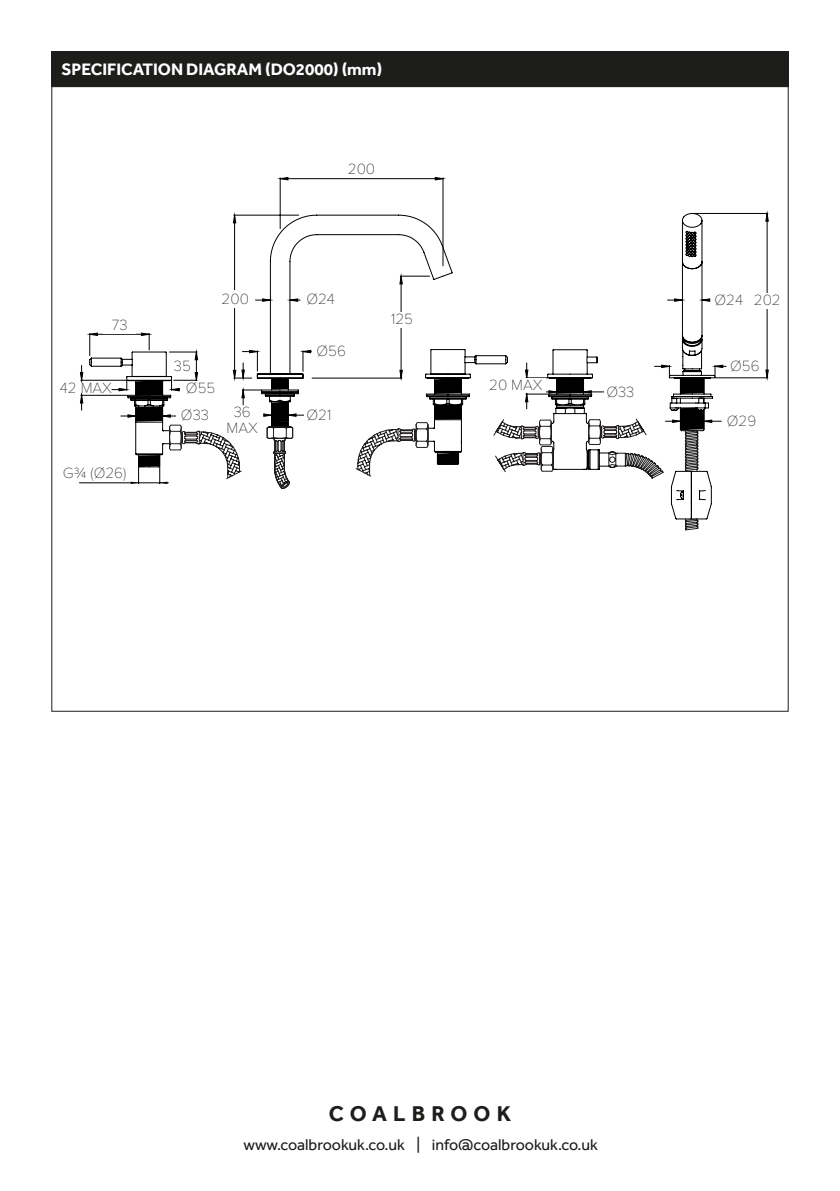
<style>
.page{position:relative;width:840px;height:1191px;background:#fff}
.page>*{position:absolute;margin:0;border:0;box-sizing:border-box;transform-origin:0 0}
.t1{font:700 22px "Effra";letter-spacing:.28em;color:#1d1d1b}
.t2{font:700 17px "Effra";color:#fff}
.t3{font:16px "Effra";color:#1d1d1b}
.t4{font:100 15.4px/16px "Proxima Nova T";color:#1d1d1b;text-align:center}
</style>
<div class="page">
<div style="left:51px;top:51px;width:737px;height:36px;background:#1d1d1b"></div>
<hr style="left:280px;top:178px;width:1px;height:51px;background:#000">
<hr style="left:442px;top:178px;width:1px;height:88px;background:#000">
<hr style="left:79px;top:482px;width:59px;height:1px;background:#000">
<hr style="left:81px;top:395px;width:46px;height:1px;background:#000">
<hr style="left:81px;top:380px;width:45px;height:1px;background:#000">
<svg style="left:280px;top:177px;width:163px;height:3px"></svg>
<svg style="left:714px;top:213px;width:53px;height:165px"></svg>
<svg style="left:714px;top:420px;width:7px;height:2px"></svg>
<svg style="left:714px;top:365px;width:11px;height:10px"></svg>
<svg style="left:80px;top:394px;width:3px;height:16px"></svg>
<svg style="left:80px;top:365px;width:3px;height:16px"></svg>
<svg style="left:89px;top:213px;width:625px;height:306px"></svg>
<svg style="left:135px;top:378px;width:568px;height:88px"></svg>
<svg style="left:159px;top:350px;width:538px;height:180px"></svg>
<div style="left:384px;top:312px;width:36px;height:16px;background:#fff"></div>
<div style="left:749px;top:293px;width:35px;height:15px;background:#fff"></div>
<div style="left:726px;top:359px;width:36px;height:15px;background:#fff"></div>
<div style="left:313px;top:344px;width:36px;height:15px;background:#fff"></div>
<div style="left:183px;top:381px;width:35px;height:16px;background:#fff"></div>
<div style="left:604px;top:385px;width:32px;height:14px;background:#fff"></div>
<div style="left:486px;top:378px;width:59px;height:14px;background:#fff"></div>
<div style="left:304px;top:408px;width:29px;height:15px;background:#fff"></div>
<div style="left:177px;top:408px;width:36px;height:15px;background:#fff"></div>
<div style="left:60px;top:465px;width:69px;height:16px;background:#fff"></div>
<div style="left:171px;top:359px;width:23px;height:15px;background:#fff"></div>
<div style="left:301px;top:292px;width:38px;height:16px;background:#fff"></div>
<div style="left:711px;top:293px;width:34px;height:16px;background:#fff"></div>
<div style="left:216px;top:292px;width:38px;height:16px;background:#fff"></div>
<div style="left:103px;top:317px;width:33px;height:16px;background:#fff"></div>
<p class="t2" style="left:61px;top:59px;width:322px">SPECIFICATION DIAGRAM (DO2000) (mm)</p>
<p class="t4" style="left:112px;top:317px;width:17px">73</p>
<p class="t4" style="left:60px;top:381px;width:54px">42 MAX</p>
<p class="t4" style="left:63px;top:465px;width:65px">G¾ (Ø26)</p>
<p class="t4" style="left:347px;top:161px;width:29px">200</p>
<p class="t4" style="left:221px;top:292px;width:29px">200</p>
<p class="t4" style="left:306px;top:292px;width:30px">Ø24</p>
<p class="t4" style="left:714px;top:293px;width:30px">Ø24</p>
<p class="t4" style="left:391px;top:312px;width:23px">125</p>
<p class="t4" style="left:753px;top:292px;width:28px">202</p>
<p class="t4" style="left:174px;top:359px;width:18px">35</p>
<p class="t4" style="left:186px;top:381px;width:31px">Ø55</p>
<p class="t4" style="left:316px;top:343px;width:31px">Ø56</p>
<p class="t4" style="left:489px;top:378px;width:55px">20 MAX</p>
<p class="t4" style="left:606px;top:384px;width:30px">Ø33</p>
<p class="t4" style="left:729px;top:358px;width:31px">Ø56</p>
<p class="t4" style="left:226px;top:404px;width:33px">36<br>MAX</p>
<p class="t4" style="left:181px;top:407px;width:30px">Ø33</p>
<p class="t4" style="left:306px;top:407px;width:26px">Ø21</p>
<p class="t4" style="left:726px;top:413px;width:31px">Ø29</p>
<h1 class="t1" style="left:329px;top:1104px;width:183px">COALBROOK</h1>
<p class="t3" style="left:243px;top:1136px;width:355px">www.coalbrookuk.co.uk | info@coalbrookuk.co.uk</p>
</div>
